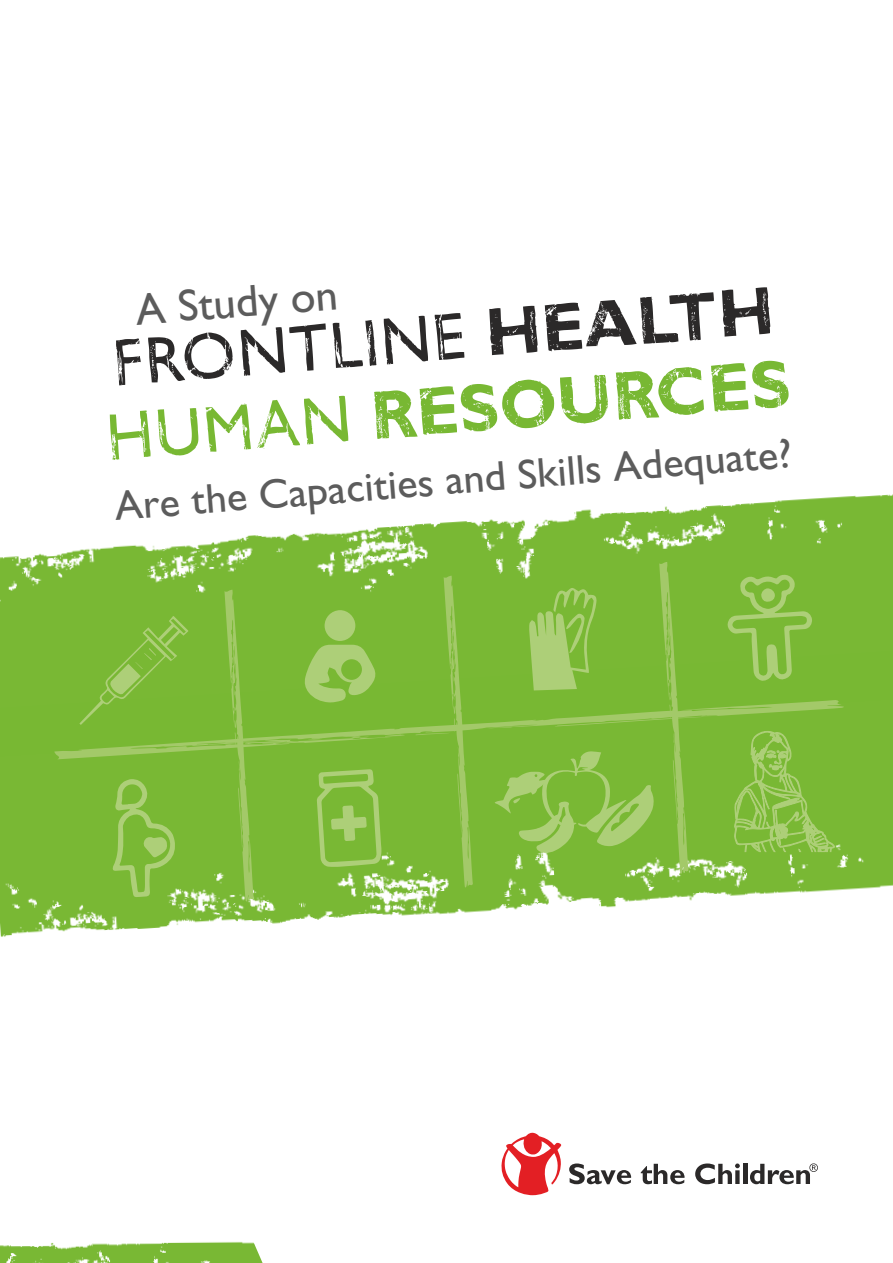
<style>
.page{position:relative;width:893px;height:1263px;background:#fff}
.page>*{position:absolute;margin:0;border:0;box-sizing:border-box;transform-origin:0 0}
.t1{font:67.5px/75.4px "Gill Sans Woodblock";color:#2b2929}
.t2{font:44.85px "Gill Sans";color:#5c5c5c}
.t3{font:41.7px "Gill Sans";color:#5c5c5c}
.s1{font-weight:700}
.s2{color:#78b833}
.s3{font-weight:700;color:#78b833}
</style>
<div class="page">
<img style="left:0;top:757px;width:893px;height:180px">
<img style="left:0;top:494px;width:893px;height:263px">
<img style="left:0;top:1241px;width:263px;height:22px">
<svg style="left:727px;top:573px;width:85px;height:109px;background:#86bd45"></svg>
<svg style="left:113px;top:779px;width:62px;height:118px;background:#87be47"></svg>
<svg style="left:317px;top:769px;width:65px;height:98px;background:#8bbf4b"></svg>
<svg style="left:54px;top:700px;width:790px;height:59px;background:#7eba3b"></svg>
<svg style="left:224px;top:590px;width:30px;height:312px;background:#83bc41"></svg>
<svg style="left:444px;top:576px;width:29px;height:312px;background:#83bc41"></svg>
<svg style="left:79px;top:616px;width:109px;height:109px;background:#7eba3b"></svg>
<svg style="left:304px;top:610px;width:72px;height:93px;background:#91c354"></svg>
<svg style="left:495px;top:562px;width:193px;height:312px;background:#83bc41"></svg>
<svg style="left:733px;top:730px;width:106px;height:127px;background:#85bd44"></svg>
<svg style="left:501px;top:1133px;width:61px;height:62px"></svg>
<svg style="left:569px;top:1163px;width:62px;height:21px"></svg>
<svg style="left:641px;top:1164px;width:44px;height:20px"></svg>
<svg style="left:695px;top:1163px;width:45px;height:21px"></svg>
<hr style="left:743px;top:1164px;width:4px;height:20px;background:#2b2929">
<svg style="left:750px;top:1163px;width:68px;height:21px"></svg>
<p class="t2" style="left:134px;top:295px;width:204px;rotate:-5deg">A Study on</p>
<h1 class="t1" style="left:96px;top:336px;width:689px;rotate:-5deg">Frontline <span class="s1">Health<br></span><span class="s2">Human</span> <span class="s3">Resources</span></h1>
<p class="t3" style="left:113px;top:489px;width:681px;rotate:-4deg">Are the Capacities and Skills Adequate?</p>
</div>
